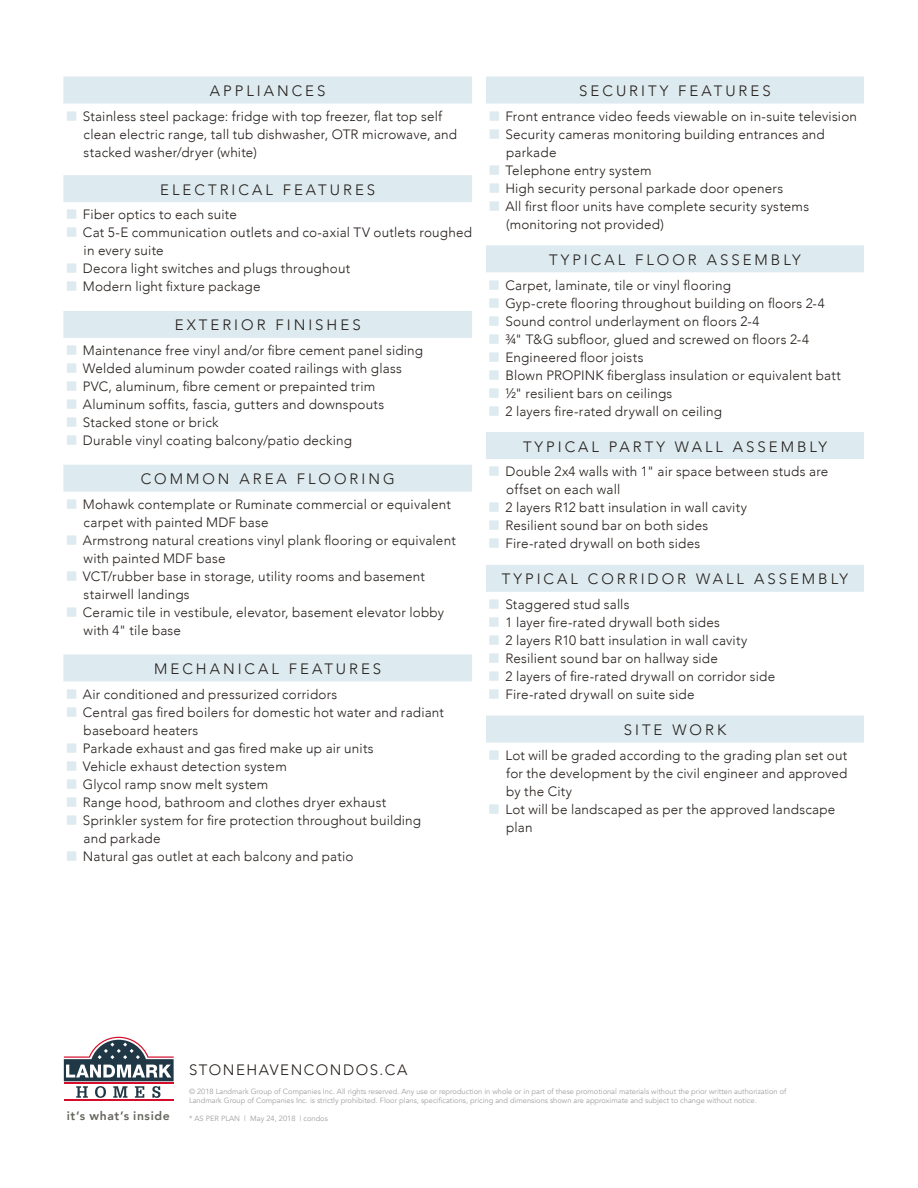
<style>
.page{position:relative;width:918px;height:1188px;background:#fff}
.page>*{position:absolute;margin:0;border:0;box-sizing:border-box;transform-origin:0 0}
.t1{font:300 15px "Avenir";letter-spacing:.2em;color:#241e1b}
.t2{font:300 15px "Avenir";letter-spacing:.1em;color:#241e1b}
.t3{font:300 13.5px/18px "Avenir";letter-spacing:.015em;color:#241e1b}
.t4{font:800 12.15px "Avenir";letter-spacing:.05em;color:#67665d}
.t5{font:7.5px/9px "Avenir";color:#a29fa0}
.s1{font-weight:400}
</style>
<div class="page">
<hr style="left:64px;top:1099px;width:109px;height:2px;background:#d30d2b">
<svg style="left:64px;top:1037px;width:109px;height:61px"></svg>
<div style="left:63px;top:77px;width:409px;height:27px;background:#ddeaef"></div>
<div style="left:63px;top:175px;width:409px;height:27px;background:#ddeaef"></div>
<div style="left:63px;top:311px;width:409px;height:27px;background:#ddeaef"></div>
<div style="left:63px;top:465px;width:409px;height:27px;background:#ddeaef"></div>
<div style="left:63px;top:654px;width:409px;height:27px;background:#ddeaef"></div>
<div style="left:486px;top:77px;width:378px;height:27px;background:#ddeaef"></div>
<div style="left:486px;top:245px;width:378px;height:27px;background:#ddeaef"></div>
<div style="left:486px;top:432px;width:378px;height:27px;background:#ddeaef"></div>
<div style="left:486px;top:565px;width:378px;height:27px;background:#ddeaef"></div>
<div style="left:486px;top:716px;width:378px;height:27px;background:#ddeaef"></div>
<p class="t1" style="left:210px;top:82px;width:117px">APPLIANCES</p>
<p class="t3" style="left:83px;top:107px;width:376px">Stainless steel package: fridge with top freezer, flat top self clean electric range, tall tub dishwasher, OTR microwave, and stacked washer/dryer (white)</p>
<p class="t1" style="left:160px;top:181px;width:216px">ELECTRICAL FEATURES</p>
<p class="t3" style="left:83px;top:206px;width:156px">Fiber optics to each suite</p>
<p class="t3" style="left:83px;top:224px;width:391px">Cat 5-E communication outlets and co-axial TV outlets roughed in every suite</p>
<p class="t3" style="left:83px;top:260px;width:269px">Decora light switches and plugs throughout</p>
<p class="t3" style="left:83px;top:278px;width:179px">Modern light fixture package</p>
<p class="t1" style="left:175px;top:316px;width:187px">EXTERIOR FINISHES</p>
<p class="t3" style="left:83px;top:341px;width:342px">Maintenance free vinyl and/or fibre cement panel siding</p>
<p class="t3" style="left:83px;top:359px;width:321px">Welded aluminum powder coated railings with glass</p>
<p class="t3" style="left:83px;top:377px;width:294px">PVC, aluminum, fibre cement or prepainted trim</p>
<p class="t3" style="left:83px;top:395px;width:303px">Aluminum soffits, fascia, gutters and downspouts</p>
<p class="t3" style="left:83px;top:413px;width:137px">Stacked stone or brick</p>
<p class="t3" style="left:83px;top:431px;width:271px">Durable vinyl coating balcony/patio decking</p>
<p class="t1" style="left:141px;top:470px;width:256px">COMMON AREA FLOORING</p>
<p class="t3" style="left:83px;top:495px;width:369px">Mohawk contemplate or Ruminate commercial or equivalent carpet with painted MDF base</p>
<p class="t3" style="left:83px;top:531px;width:374px">Armstrong natural creations vinyl plank flooring or equivalent with painted MDF base</p>
<p class="t3" style="left:83px;top:567px;width:344px">VCT/rubber base in storage, utility rooms and basement stairwell landings</p>
<p class="t3" style="left:83px;top:603px;width:363px">Ceramic tile in vestibule, elevator, basement elevator lobby with 4<span class="s1">"</span> tile base</p>
<p class="t1" style="left:154px;top:660px;width:229px">MECHANICAL FEATURES</p>
<p class="t3" style="left:83px;top:685px;width:256px">Air conditioned and pressurized corridors</p>
<p class="t3" style="left:83px;top:703px;width:363px">Central gas fired boilers for domestic hot water and radiant baseboard heaters</p>
<p class="t3" style="left:83px;top:739px;width:292px">Parkade exhaust and gas fired make up air units</p>
<p class="t3" style="left:83px;top:757px;width:205px">Vehicle exhaust detection system</p>
<p class="t3" style="left:83px;top:775px;width:187px">Glycol ramp snow melt system</p>
<p class="t3" style="left:83px;top:793px;width:305px">Range hood, bathroom and clothes dryer exhaust</p>
<p class="t3" style="left:83px;top:811px;width:340px">Sprinkler system for fire protection throughout building and parkade</p>
<p class="t3" style="left:83px;top:847px;width:272px">Natural gas outlet at each balcony and patio</p>
<p class="t1" style="left:579px;top:82px;width:193px">SECURITY FEATURES</p>
<p class="t3" style="left:506px;top:107px;width:353px">Front entrance video feeds viewable on in-suite television</p>
<p class="t3" style="left:506px;top:125px;width:321px">Security cameras monitoring building entrances and parkade</p>
<p class="t3" style="left:506px;top:161px;width:148px">Telephone entry system</p>
<p class="t3" style="left:506px;top:179px;width:279px">High security personal parkade door openers</p>
<p class="t3" style="left:506px;top:197px;width:305px">All first floor units have complete security systems (monitoring not provided)</p>
<p class="t1" style="left:549px;top:251px;width:253px">TYPICAL FLOOR ASSEMBLY</p>
<p class="t3" style="left:505px;top:276px;width:227px">Carpet, laminate, tile or vinyl flooring</p>
<p class="t3" style="left:505px;top:294px;width:321px">Gyp-crete flooring throughout building on floors 2-4</p>
<p class="t3" style="left:505px;top:312px;width:256px">Sound control underlayment on floors 2-4</p>
<p class="t3" style="left:505px;top:330px;width:305px">¾<span class="s1">"</span> T&amp;G subfloor, glued and screwed on floors 2-4</p>
<p class="t3" style="left:505px;top:348px;width:140px">Engineered floor joists</p>
<p class="t3" style="left:505px;top:366px;width:337px">Blown PROPINK fiberglass insulation or equivalent batt</p>
<p class="t3" style="left:505px;top:384px;width:168px">½<span class="s1">"</span> resilient bars on ceilings</p>
<p class="t3" style="left:505px;top:402px;width:218px">2 layers fire-rated drywall on ceiling</p>
<p class="t1" style="left:523px;top:437px;width:305px">TYPICAL PARTY WALL ASSEMBLY</p>
<p class="t3" style="left:505px;top:463px;width:324px">Double 2x4 walls with 1<span class="s1">"</span> air space between studs are offset on each wall</p>
<p class="t3" style="left:505px;top:499px;width:243px">2 layers R12 batt insulation in wall cavity</p>
<p class="t3" style="left:505px;top:517px;width:204px">Resilient sound bar on both sides</p>
<p class="t3" style="left:505px;top:535px;width:196px">Fire-rated drywall on both sides</p>
<p class="t1" style="left:502px;top:570px;width:348px">TYPICAL CORRIDOR WALL ASSEMBLY</p>
<p class="t3" style="left:505px;top:595px;width:126px">Staggered stud salls</p>
<p class="t3" style="left:505px;top:613px;width:216px">1 layer fire-rated drywall both sides</p>
<p class="t3" style="left:505px;top:631px;width:243px">2 layers R10 batt insulation in wall cavity</p>
<p class="t3" style="left:505px;top:649px;width:214px">Resilient sound bar on hallway side</p>
<p class="t3" style="left:505px;top:667px;width:271px">2 layers of fire-rated drywall on corridor side</p>
<p class="t3" style="left:505px;top:685px;width:191px">Fire-rated drywall on suite side</p>
<p class="t1" style="left:624px;top:721px;width:104px">SITE WORK</p>
<p class="t3" style="left:505px;top:746px;width:343px;text-align:justify">Lot will be graded according to the grading plan set out for the development by the civil engineer and approved by the City</p>
<p class="t3" style="left:505px;top:800px;width:331px">Lot will be landscaped as per the approved landscape plan</p>
<p class="t2" style="left:189px;top:1061px;width:220px">STONEHAVENCONDOS.CA</p>
<p class="t5" style="left:189px;top:1087px;width:599px">© 2018 Landmark Group of Companies Inc. All rights reserved. Any use or reproduction in whole or in part of these promotional materials without the prior written authorization of<br>Landmark Group of Companies Inc. is strictly prohibited. Floor plans, specifications, pricing and dimensions shown are approximate and subject to change without notice.</p>
<p class="t4" style="left:67px;top:1107px;width:104px">it’s what’s inside</p>
<p class="t5" style="left:189px;top:1114px;width:140px">* AS PER PLAN | May 24, 2018 | condos</p>
</div>
